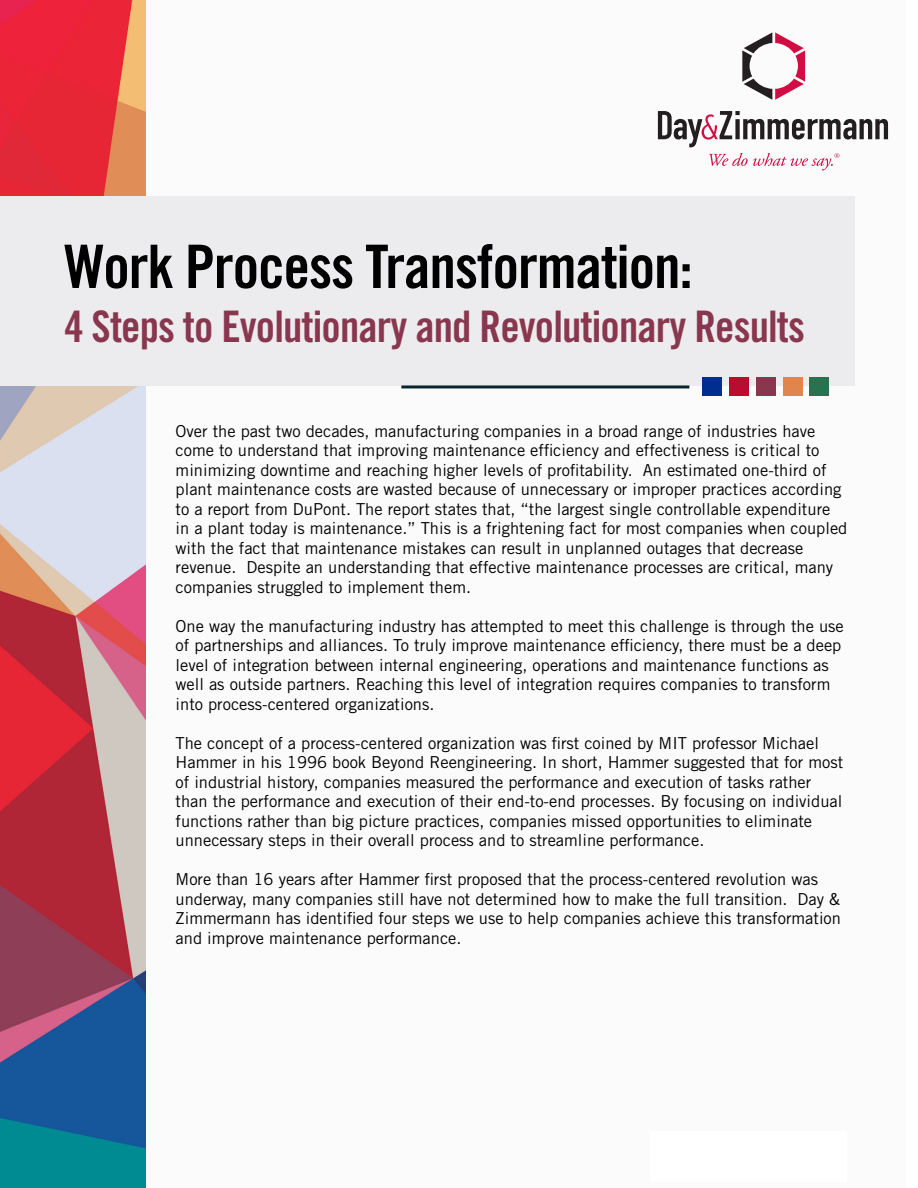
<style>
.page{position:relative;width:918px;height:1188px;background:#fff}
.page>*{position:absolute;margin:0;border:0;box-sizing:border-box;transform-origin:0 0}
.Headline_1_1{font:60px "Trade Gothic LT Std Bd Cn 20";letter-spacing:-.02em;color:#000}
.Headline_1_1-2{font:43.5px "Trade Gothic LT Std Bd Cn 20";letter-spacing:-.02em;color:#89374e}
.t1{font:16.5px/19.5px "Trade Gothic LT Std";color:#000}
</style>
<div class="page">
<div style="left:0;top:0;width:906px;height:1188px;background:#fbfbfb"></div>
<img style="left:0;top:0;width:146px;height:1188px">
<div style="left:0;top:196px;width:854px;height:189px;background:#ececee"></div>
<div style="left:702px;top:378px;width:20px;height:18px;background:#002d90"></div>
<div style="left:729px;top:378px;width:20px;height:18px;background:#ba0c2f"></div>
<div style="left:756px;top:378px;width:20px;height:18px;background:#89374e"></div>
<div style="left:783px;top:378px;width:19px;height:18px;background:#e0854e"></div>
<div style="left:809px;top:378px;width:20px;height:18px;background:#28724f"></div>
<hr style="left:401px;top:385px;width:288px;height:3px;background:#08262c">
<svg style="left:742px;top:32px;width:63px;height:68px"></svg>
<svg style="left:709px;top:153px;width:130px;height:17px"></svg>
<svg style="left:658px;top:111px;width:230px;height:36px"></svg>
<div style="left:651px;top:1131px;width:196px;height:51px;background:#fff"></div>
<p class="Headline_1_1" style="left:64px;top:230px;width:630px">Work Process Transformation:</p>
<p class="Headline_1_1-2" style="left:64px;top:300px;width:742px">4 Steps to Evolutionary and Revolutionary Results</p>
<p class="t1" style="left:176px;top:421px;width:673px">Over the past two decades, manufacturing companies in a broad range of industries have come to understand that improving maintenance efficiency and effectiveness is critical to minimizing downtime and reaching higher levels of profitability. An estimated one-third of plant maintenance costs are wasted because of unnecessary or improper practices according to a report from DuPont. The report states that, “the largest single controllable expenditure in a plant today is maintenance.” This is a frightening fact for most companies when coupled with the fact that maintenance mistakes can result in unplanned outages that decrease revenue. Despite an understanding that effective maintenance processes are critical, many companies struggled to implement them.</p>
<p class="t1" style="left:176px;top:616px;width:670px">One way the manufacturing industry has attempted to meet this challenge is through the use of partnerships and alliances. To truly improve maintenance efficiency, there must be a deep level of integration between internal engineering, operations and maintenance functions as well as outside partners. Reaching this level of integration requires companies to transform into process-centered organizations.</p>
<p class="t1" style="left:176px;top:733px;width:669px">The concept of a process-centered organization was first coined by MIT professor Michael Hammer in his 1996 book Beyond Reengineering. In short, Hammer suggested that for most of industrial history, companies measured the performance and execution of tasks rather than the performance and execution of their end-to-end processes. By focusing on individual functions rather than big picture practices, companies missed opportunities to eliminate unnecessary steps in their overall process and to streamline performance.</p>
<p class="t1" style="left:176px;top:869px;width:667px">More than 16 years after Hammer first proposed that the process-centered revolution was underway, many companies still have not determined how to make the full transition. Day &amp; Zimmermann has identified four steps we use to help companies achieve this transformation and improve maintenance performance.</p>
</div>
